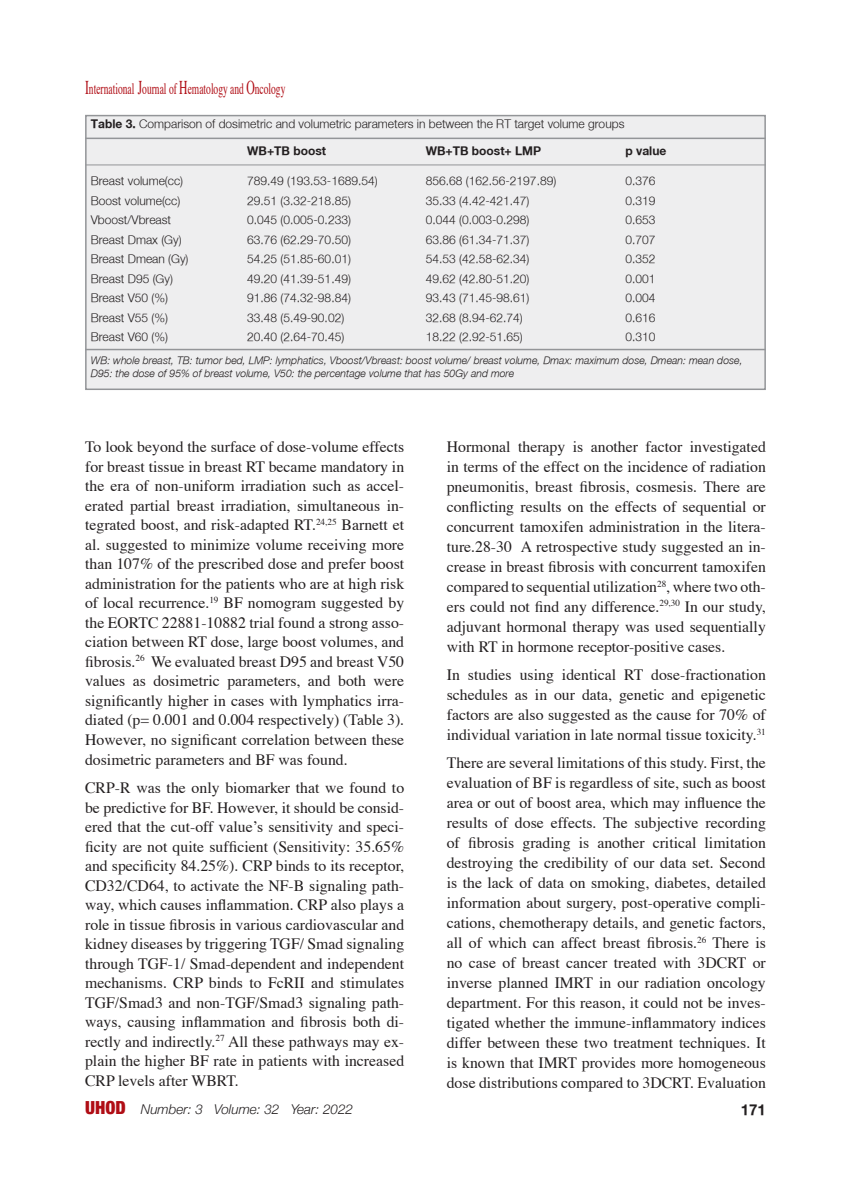
<style>
.page{position:relative;width:851px;height:1191px;background:#fff}
.page>*{position:absolute;margin:0;border:0;box-sizing:border-box;transform-origin:0 0}
.t1{font:15.9px "Times";color:#b00d15;scale:.6 1}
.t2{font:15.75px/19.5px "Times";color:#231f20;text-align:justify}
.t3{font:700 15px "Helvetica Neu";color:#231f20}
.t4{font:italic 300 13.5px "Helvetica Neue";color:#231f20}
.t5{font:300 12px "Helvetica Neu";color:#231f20}
.t6{font:700 12px "Helvetica Neu";color:#231f20}
.t7{font:italic 300 10.5px "Helvetica Neu";color:#231f20}
.s1{font-size:19.5px}
.s2{font-weight:700}
.s3{font-weight:900;font-style:normal;font-stretch:condensed;font-size:18px;color:#b00d15}
</style>
<div class="page">
<div style="left:86px;top:116px;width:679px;height:273px;background:#eeeeef"></div>
<div style="left:85px;top:115px;width:680px;height:275px;border:2px solid #939598"></div>
<hr style="left:85px;top:138px;width:680px;height:1px;background:#939598">
<hr style="left:85px;top:165px;width:680px;height:1px;background:#939598">
<hr style="left:85px;top:349px;width:680px;height:1px;background:#939598">
<p class="t1" style="left:85px;top:78px;width:335px"><span class="s1">I</span>nternational <span class="s1">J</span>ournal of <span class="s1">H</span>ematology and <span class="s1">O</span>ncology</p>
<p class="t5" style="left:91px;top:116px;width:535px"><span class="s2">Table 3.</span> Comparison of dosimetric and volumetric parameters in between the RT target volume groups</p>
<p class="t6" style="left:247px;top:143px;width:80px">WB+TB boost</p>
<p class="t6" style="left:426px;top:143px;width:117px">WB+TB boost+ LMP</p>
<p class="t6" style="left:625px;top:143px;width:42px">p value</p>
<p class="t5" style="left:91px;top:173px;width:94px">Breast volume(cc)</p>
<p class="t5" style="left:247px;top:173px;width:132px">789.49 (193.53-1689.54)</p>
<p class="t5" style="left:426px;top:173px;width:132px">856.68 (162.56-2197.89)</p>
<p class="t5" style="left:625px;top:173px;width:32px">0.376</p>
<p class="t5" style="left:91px;top:193px;width:91px">Boost volume(cc)</p>
<p class="t5" style="left:247px;top:193px;width:105px">29.51 (3.32-218.85)</p>
<p class="t5" style="left:426px;top:193px;width:105px">35.33 (4.42-421.47)</p>
<p class="t5" style="left:625px;top:193px;width:32px">0.319</p>
<p class="t5" style="left:91px;top:212px;width:82px">Vboost/Vbreast</p>
<p class="t5" style="left:247px;top:212px;width:105px">0.045 (0.005-0.233)</p>
<p class="t5" style="left:426px;top:212px;width:105px">0.044 (0.003-0.298)</p>
<p class="t5" style="left:625px;top:212px;width:32px">0.653</p>
<p class="t5" style="left:91px;top:232px;width:92px">Breast Dmax (Gy)</p>
<p class="t5" style="left:247px;top:232px;width:105px">63.76 (62.29-70.50)</p>
<p class="t5" style="left:426px;top:232px;width:105px">63.86 (61.34-71.37)</p>
<p class="t5" style="left:625px;top:232px;width:32px">0.707</p>
<p class="t5" style="left:91px;top:251px;width:99px">Breast Dmean (Gy)</p>
<p class="t5" style="left:247px;top:251px;width:105px">54.25 (51.85-60.01)</p>
<p class="t5" style="left:426px;top:251px;width:105px">54.53 (42.58-62.34)</p>
<p class="t5" style="left:625px;top:251px;width:32px">0.352</p>
<p class="t5" style="left:91px;top:271px;width:84px">Breast D95 (Gy)</p>
<p class="t5" style="left:247px;top:271px;width:105px">49.20 (41.39-51.49)</p>
<p class="t5" style="left:426px;top:271px;width:105px">49.62 (42.80-51.20)</p>
<p class="t5" style="left:625px;top:271px;width:32px">0.001</p>
<p class="t5" style="left:91px;top:290px;width:79px">Breast V50 (%)</p>
<p class="t5" style="left:247px;top:290px;width:105px">91.86 (74.32-98.84)</p>
<p class="t5" style="left:426px;top:290px;width:105px">93.43 (71.45-98.61)</p>
<p class="t5" style="left:625px;top:290px;width:32px">0.004</p>
<p class="t5" style="left:91px;top:310px;width:79px">Breast V55 (%)</p>
<p class="t5" style="left:247px;top:310px;width:98px">33.48 (5.49-90.02)</p>
<p class="t5" style="left:426px;top:310px;width:98px">32.68 (8.94-62.74)</p>
<p class="t5" style="left:625px;top:310px;width:32px">0.616</p>
<p class="t5" style="left:91px;top:329px;width:79px">Breast V60 (%)</p>
<p class="t5" style="left:247px;top:329px;width:98px">20.40 (2.64-70.45)</p>
<p class="t5" style="left:426px;top:329px;width:98px">18.22 (2.92-51.65)</p>
<p class="t5" style="left:625px;top:329px;width:32px">0.310</p>
<p class="t7" style="left:91px;top:354px;width:653px">WB: whole breast, TB: tumor bed, LMP: lymphatics, Vboost/Vbreast: boost volume/ breast volume, Dmax: maximum dose, Dmean: mean dose,</p>
<p class="t7" style="left:91px;top:367px;width:425px">D95: the dose of 95% of breast volume, V50: the percentage volume that has 50Gy and more</p>
<p class="t2" style="left:85px;top:438px;width:320px">To look beyond the surface of dose-volume effects for breast tissue in breast RT became mandatory in the era of non-uniform irradiation such as accel&shy;erated partial breast irradiation, simultaneous in&shy;tegrated boost, and risk-adapted RT.<sup>24,25</sup> Barnett et al. suggested to minimize volume receiving more than 107% of the prescribed dose and prefer boost administration for the patients who are at high risk of local recurrence.<sup>19</sup> BF nomogram suggested by the EORTC 22881-10882 trial found a strong asso&shy;ciation between RT dose, large boost volumes, and fibrosis.<sup>26</sup> We evaluated breast D95 and breast V50 values as dosimetric parameters, and both were significantly higher in cases with lymphatics irra&shy;diated (p= 0.001 and 0.004 respectively) (Table 3).<br>However, no significant correlation between these dosimetric parameters and BF was found.</p>
<p class="t2" style="left:85px;top:779px;width:320px">CRP-R was the only biomarker that we found to be predictive for BF. However, it should be consid&shy;ered that the cut-off value’s sensitivity and speci&shy;ficity are not quite sufficient (Sensitivity: 35.65% and specificity 84.25%). CRP binds to its receptor, CD32/CD64, to activate the NF-B signaling path&shy;way, which causes inflammation. CRP also plays a role in tissue fibrosis in various cardiovascular and kidney diseases by triggering TGF/ Smad signaling through TGF-1/ Smad-dependent and independent mechanisms. CRP binds to FcRII and stimulates TGF/Smad3 and non-TGF/Smad3 signaling path&shy;ways, causing inflammation and fibrosis both di&shy;rectly and indirectly.<sup>27</sup> All these pathways may ex&shy;plain the higher BF rate in patients with increased CRP levels after WBRT.</p>
<p class="t2" style="left:446px;top:438px;width:320px;line-height:20px">Hormonal therapy is another factor investigated in terms of the effect on the incidence of radiation pneumonitis, breast fibrosis, cosmesis. There are conflicting results on the effects of sequential or concurrent tamoxifen administration in the litera&shy;ture.28-30 A retrospective study suggested an in&shy;crease in breast fibrosis with concurrent tamoxifen compared to sequential utilization<sup>28</sup>, where two oth&shy;ers could not find any difference.<sup>29,30</sup> In our study, adjuvant hormonal therapy was used sequentially with RT in hormone receptor-positive cases.</p>
<p class="t2" style="left:446px;top:666px;width:320px;line-height:20px">In studies using identical RT dose-fractionation schedules as in our data, genetic and epigenetic factors are also suggested as the cause for 70% of individual variation in late normal tissue toxicity.<sup>31</sup></p>
<p class="t2" style="left:446px;top:754px;width:320px;line-height:20px">There are several limitations of this study. First, the evaluation of BF is regardless of site, such as boost area or out of boost area, which may influence the results of dose effects. The subjective recording of fibrosis grading is another critical limitation destroying the credibility of our data set. Second is the lack of data on smoking, diabetes, detailed information about surgery, post-operative compli&shy;cations, chemotherapy details, and genetic factors, all of which can affect breast fibrosis.<sup>26</sup> There is no case of breast cancer treated with 3DCRT or inverse planned IMRT in our radiation oncology department. For this reason, it could not be inves&shy;tigated whether the immune-inflammatory indices differ between these two treatment techniques. It is known that IMRT provides more homogeneous dose distributions compared to 3DCRT. Evaluation</p>
<p class="t4" style="left:85px;top:1098px;width:269px"><span class="s3">UHOD</span> Number: 3 Volume: 32 Year: 2022</p>
<p class="t3" style="left:740px;top:1100px;width:27px">171</p>
</div>
